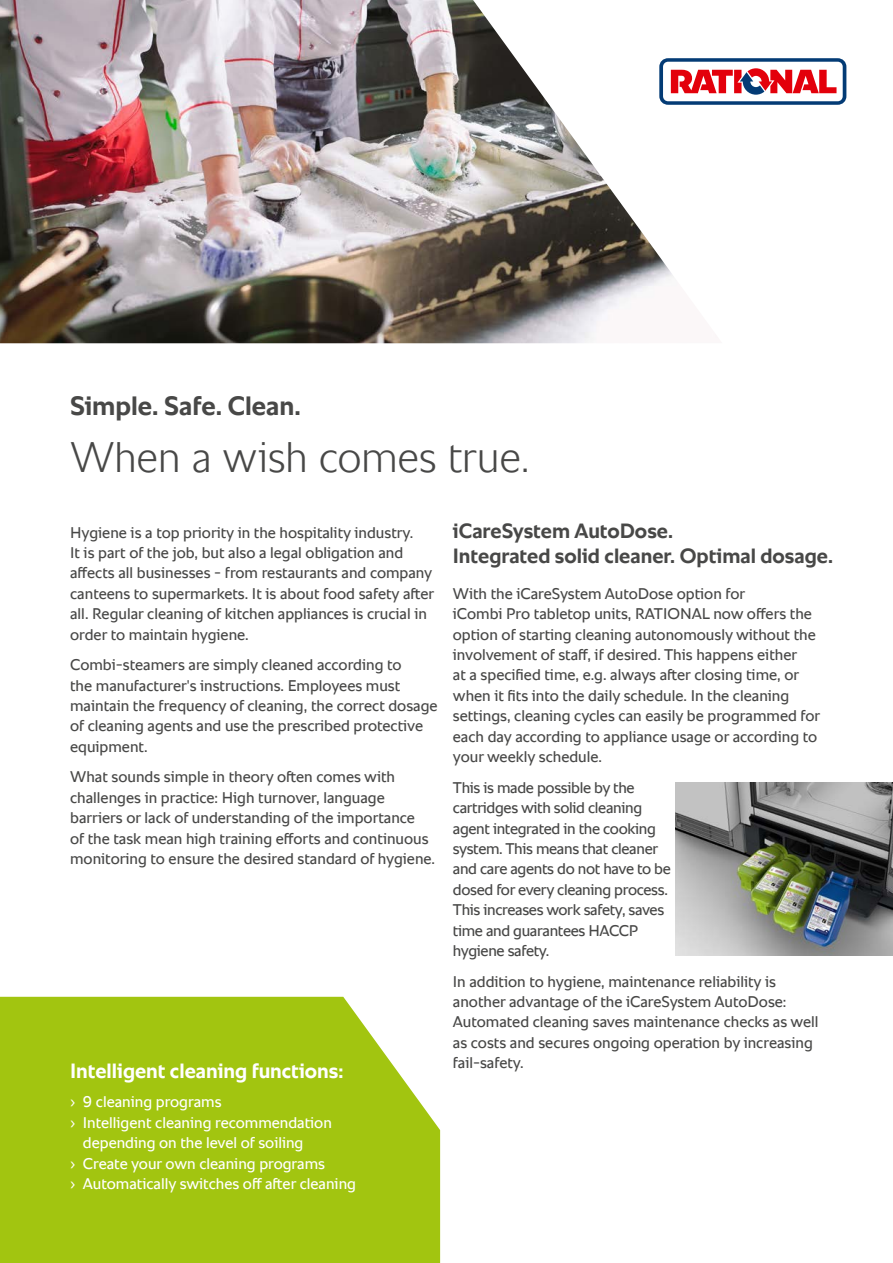
<style>
.page{position:relative;width:893px;height:1263px;background:#fff}
.page>*{position:absolute;margin:0;border:0;box-sizing:border-box;transform-origin:0 0}
.t1{font:300 43.5px "RATIONAL Sans TT";letter-spacing:-.01em;color:#484847}
.t2{font:700 27px "RATIONAL Sans TT";color:#484847}
.t3{font:700 21px/25.5px "RATIONAL Sans TT";color:#484847}
.t4{font:700 21px "RATIONAL Sans TT";color:#fff}
.t5{font:15.75px/20.4px "RATIONAL Sans TT";color:#484847}
.t6{font:15.75px/20.4px "RATIONAL Sans TT";letter-spacing:-.02em;color:#484847}
.t7{font:15.75px "RATIONAL Sans TT";color:#fff}
</style>
<div class="page">
<img style="left:0;top:0;width:673px;height:343px">
<svg style="left:659px;top:58px;width:187px;height:47px"></svg>
<div style="left:0;top:997px;width:440px;height:266px;background:#a2c510"></div>
<img style="left:675px;top:782px;width:218px;height:174px">
<h2 class="t2" style="left:70px;top:386px;width:232px">Simple. Safe. Clean.</h2>
<h1 class="t1" style="left:70px;top:425px;width:461px">When a wish comes true.</h1>
<p class="t5" style="left:70px;top:522px;width:366px">Hygiene is a top priority in the hospitality industry.<br>It is part of the job, but also a legal obligation and affects all businesses - from restaurants and company canteens to supermarkets. It is about food safety after all. Regular cleaning of kitchen appliances is crucial in order to maintain hygiene.</p>
<p class="t5" style="left:70px;top:655px;width:369px">Combi-steamers are simply cleaned according to<br>the manufacturer's instructions. Employees must maintain the frequency of cleaning, the correct dosage of cleaning agents and use the prescribed protective equipment.</p>
<p class="t5" style="left:70px;top:767px;width:366px">What sounds simple in theory often comes with challenges in practice: High turnover, language barriers or lack of understanding of the importance<br>of the task mean high training efforts and continuous monitoring to ensure the desired standard of hygiene.</p>
<h3 class="t4" style="left:70px;top:1056px;width:275px">Intelligent cleaning functions:</h3>
<p class="t7" style="left:70px;top:1091px;width:153px">› 9 cleaning programs</p>
<p class="t7" style="left:70px;top:1111px;width:263px">› Intelligent cleaning recommendation</p>
<p class="t7" style="left:83px;top:1131px;width:222px">depending on the level of soiling</p>
<p class="t7" style="left:70px;top:1152px;width:257px">› Create your own cleaning programs</p>
<p class="t7" style="left:70px;top:1172px;width:287px">› Automatically switches off after cleaning</p>
<h3 class="t3" style="left:453px;top:518px;width:382px">iCareSystem AutoDose.<br>Integrated solid cleaner. Optimal dosage.</h3>
<p class="t5" style="left:453px;top:583px;width:369px">With the iCareSystem AutoDose option for<br>iCombi Pro tabletop units, RATIONAL now offers the option of starting cleaning autonomously without the involvement of staff, if desired. This happens either<br>at a specified time, e.g. always after closing time, or when it fits into the daily schedule. In the cleaning settings, cleaning cycles can easily be programmed for each day according to appliance usage or according to your weekly schedule.</p>
<p class="t6" style="left:453px;top:777px;width:220px">This is made possible by the cartridges with solid cleaning agent integrated in the cooking system. This means that cleaner and care agents do not have to be dosed for every cleaning process.<br>This increases work safety, saves time and guarantees HACCP hygiene safety.</p>
<p class="t5" style="left:453px;top:971px;width:367px">In addition to hygiene, maintenance reliability is another advantage of the iCareSystem AutoDose:<br>Automated cleaning saves maintenance checks as well as costs and secures ongoing operation by increasing fail-safety.</p>
</div>
